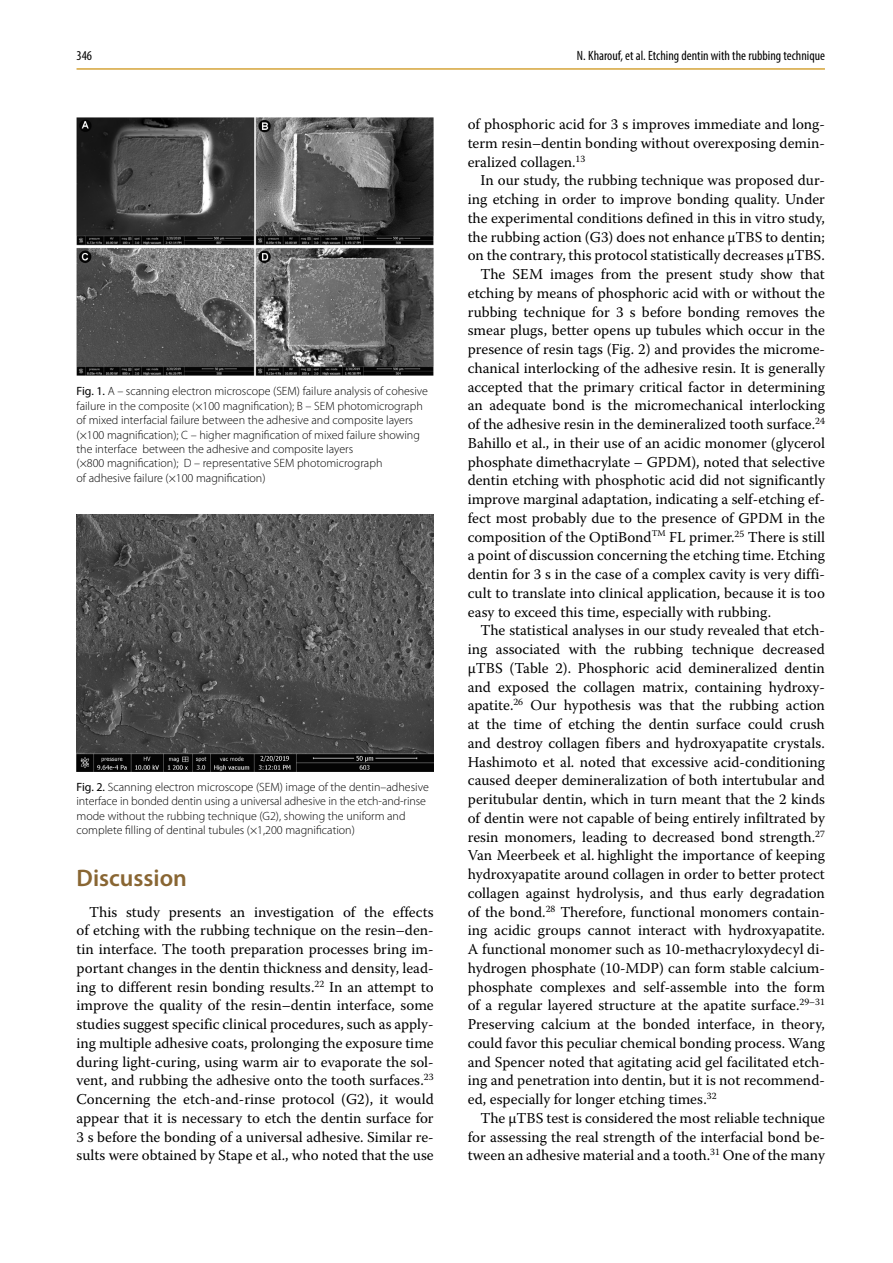
<style>
.page{position:relative;width:893px;height:1263px;background:#fff}
.page>*{position:absolute;margin:0;border:0;box-sizing:border-box;transform-origin:0 0}
.t1{font:600 24px "Myriad Pro";color:#896633}
.t2{font:15px/18.8px "Warnock Pro";color:#000;text-align:justify}
.t3{font:condensed 13.5px "Myriad Pro";color:#000}
.t4{font:300 12px/14.4px "Myriad Pro";color:#000}
.s1{font-weight:400}
</style>
<div class="page">
<hr style="left:77px;top:68px;width:748px;height:2px;background:#d5a439">
<img style="left:77px;top:514px;width:357px;height:257px">
<img style="left:77px;top:118px;width:357px;height:257px">
<p class="t3" style="left:77px;top:47px;width:17px">346</p>
<p class="t3" style="left:577px;top:47px;width:250px">N. Kharouf, et al. Etching dentin with the rubbing technique</p>
<p class="t4" style="left:77px;top:384px;width:353px"><span class="s1">Fig. 1.</span> A – scanning electron microscope (SEM) failure analysis of cohesive failure in the composite (×100 magnification); B – SEM photomicrograph of mixed interfacial failure between the adhesive and composite layers (×100 magnification); C – higher magnification of mixed failure showing the interface between the adhesive and composite layers<br>(×800 magnification); D – representative SEM photomicrograph<br>of adhesive failure (×100 magnification)</p>
<p class="t4" style="left:77px;top:780px;width:354px"><span class="s1">Fig. 2.</span> Scanning electron microscope (SEM) image of the dentin–adhesive interface in bonded dentin using a universal adhesive in the etch-and-rinse mode without the rubbing technique (G2), showing the uniform and complete filling of dentinal tubules (×1,200 magnification)</p>
<h1 class="t1" style="left:77px;top:863px;width:112px">Discussion</h1>
<p class="t2" style="left:77px;top:902px;width:359px;text-indent:13px">This study presents an investigation of the effects of etching with the rubbing technique on the resin–den&shy;tin interface. The tooth preparation processes bring im&shy;portant changes in the dentin thickness and density, lead&shy;ing to different resin bonding results.<sup>22</sup> In an attempt to improve the quality of the resin–dentin interface, some studies suggest specific clinical procedures, such as apply&shy;ing multiple adhesive coats, prolonging the exposure time during light-curing, using warm air to evaporate the sol&shy;vent, and rubbing the adhesive onto the tooth surfaces.<sup>23<br></sup>Concerning the etch-and-rinse protocol (G2), it would appear that it is necessary to etch the dentin surface for 3 s before the bonding of a universal adhesive. Similar re&shy;sults were obtained by Stape et al., who noted that the use</p>
<p class="t2" style="left:468px;top:114px;width:359px">of phosphoric acid for 3 s improves immediate and long&shy;term resin–dentin bonding without overexposing demin&shy;eralized collagen.<sup>13</sup></p>
<p class="t2" style="left:480px;top:171px;width:346px">In our study, the rubbing technique was proposed dur-</p>
<p class="t2" style="left:468px;top:189px;width:359px">ing etching in order to improve bonding quality. Under</p>
<p class="t2" style="left:468px;top:208px;width:359px">the experimental conditions defined in this in vitro study,</p>
<p class="t2" style="left:468px;top:227px;width:359px">the rubbing action (G3) does not enhance μTBS to dentin;</p>
<p class="t2" style="left:468px;top:246px;width:359px">on the contrary, this protocol statistically decreases μTBS.</p>
<p class="t2" style="left:480px;top:264px;width:346px">The SEM images from the present study show that</p>
<p class="t2" style="left:468px;top:283px;width:359px">etching by means of phosphoric acid with or without the</p>
<p class="t2" style="left:468px;top:302px;width:359px">rubbing technique for 3 s before bonding removes the</p>
<p class="t2" style="left:468px;top:321px;width:359px">smear plugs, better opens up tubules which occur in the</p>
<p class="t2" style="left:468px;top:339px;width:359px">presence of resin tags (Fig. 2) and provides the microme-</p>
<p class="t2" style="left:468px;top:358px;width:359px">chanical interlocking of the adhesive resin. It is generally</p>
<p class="t2" style="left:468px;top:377px;width:359px">accepted that the primary critical factor in determining</p>
<p class="t2" style="left:468px;top:396px;width:359px">an adequate bond is the micromechanical interlocking</p>
<p class="t2" style="left:468px;top:414px;width:359px">of the adhesive resin in the demineralized tooth surface.<sup>24</sup></p>
<p class="t2" style="left:468px;top:433px;width:359px">Bahillo et al., in their use of an acidic monomer (glycerol</p>
<p class="t2" style="left:468px;top:452px;width:359px">phosphate dimethacrylate – GPDM), noted that selective</p>
<p class="t2" style="left:468px;top:471px;width:359px">dentin etching with phosphotic acid did not significantly</p>
<p class="t2" style="left:468px;top:489px;width:359px">improve marginal adaptation, indicating a self-etching ef-</p>
<p class="t2" style="left:468px;top:508px;width:359px">fect most probably due to the presence of GPDM in the</p>
<p class="t2" style="left:468px;top:527px;width:359px">composition of the OptiBond<sup>TM</sup> FL primer.<sup>25</sup> There is still</p>
<p class="t2" style="left:468px;top:546px;width:359px">a point of discussion concerning the etching time. Etching</p>
<p class="t2" style="left:468px;top:564px;width:357px">dentin for 3 s in the case of a complex cavity is very diffi-</p>
<p class="t2" style="left:468px;top:583px;width:359px">cult to translate into clinical application, because it is too</p>
<p class="t2" style="left:468px;top:602px;width:305px">easy to exceed this time, especially with rubbing.</p>
<p class="t2" style="left:480px;top:621px;width:346px">The statistical analyses in our study revealed that etch-</p>
<p class="t2" style="left:468px;top:639px;width:359px">ing associated with the rubbing technique decreased</p>
<p class="t2" style="left:468px;top:658px;width:359px">μTBS (Table 2). Phosphoric acid demineralized dentin</p>
<p class="t2" style="left:468px;top:677px;width:359px">and exposed the collagen matrix, containing hydroxy-</p>
<p class="t2" style="left:468px;top:696px;width:359px">apatite.<sup>26</sup> Our hypothesis was that the rubbing action</p>
<p class="t2" style="left:468px;top:714px;width:359px">at the time of etching the dentin surface could crush</p>
<p class="t2" style="left:468px;top:733px;width:359px">and destroy collagen fibers and hydroxyapatite crystals.</p>
<p class="t2" style="left:468px;top:752px;width:359px">Hashimoto et al. noted that excessive acid-conditioning</p>
<p class="t2" style="left:468px;top:771px;width:359px">caused deeper demineralization of both intertubular and</p>
<p class="t2" style="left:468px;top:789px;width:359px">peritubular dentin, which in turn meant that the 2 kinds</p>
<p class="t2" style="left:468px;top:808px;width:359px">of dentin were not capable of being entirely infiltrated by</p>
<p class="t2" style="left:468px;top:827px;width:359px">resin monomers, leading to decreased bond strength.<sup>27</sup></p>
<p class="t2" style="left:468px;top:846px;width:359px">Van Meerbeek et al. highlight the importance of keeping</p>
<p class="t2" style="left:468px;top:864px;width:359px">hydroxyapatite around collagen in order to better protect</p>
<p class="t2" style="left:468px;top:883px;width:359px">collagen against hydrolysis, and thus early degradation</p>
<p class="t2" style="left:468px;top:902px;width:359px">of the bond.<sup>28</sup> Therefore, functional monomers contain-</p>
<p class="t2" style="left:468px;top:921px;width:359px">ing acidic groups cannot interact with hydroxyapatite.</p>
<p class="t2" style="left:468px;top:939px;width:359px">A functional monomer such as 10-methacryloxydecyl di-</p>
<p class="t2" style="left:468px;top:958px;width:359px">hydrogen phosphate (10-MDP) can form stable calcium-</p>
<p class="t2" style="left:468px;top:977px;width:359px">phosphate complexes and self-assemble into the form</p>
<p class="t2" style="left:468px;top:996px;width:359px">of a regular layered structure at the apatite surface.<sup>29–31</sup></p>
<p class="t2" style="left:468px;top:1014px;width:359px">Preserving calcium at the bonded interface, in theory,</p>
<p class="t2" style="left:468px;top:1033px;width:359px">could favor this peculiar chemical bonding process. Wang</p>
<p class="t2" style="left:468px;top:1052px;width:359px">and Spencer noted that agitating acid gel facilitated etch-</p>
<p class="t2" style="left:468px;top:1071px;width:359px">ing and penetration into dentin, but it is not recommend-</p>
<p class="t2" style="left:468px;top:1089px;width:250px">ed, especially for longer etching times.<sup>32</sup></p>
<p class="t2" style="left:480px;top:1108px;width:346px">The μTBS test is considered the most reliable technique</p>
<p class="t2" style="left:468px;top:1127px;width:359px">for assessing the real strength of the interfacial bond be-</p>
<p class="t2" style="left:468px;top:1146px;width:359px">tween an adhesive material and a tooth.<sup>31</sup> One of the many</p>
</div>
